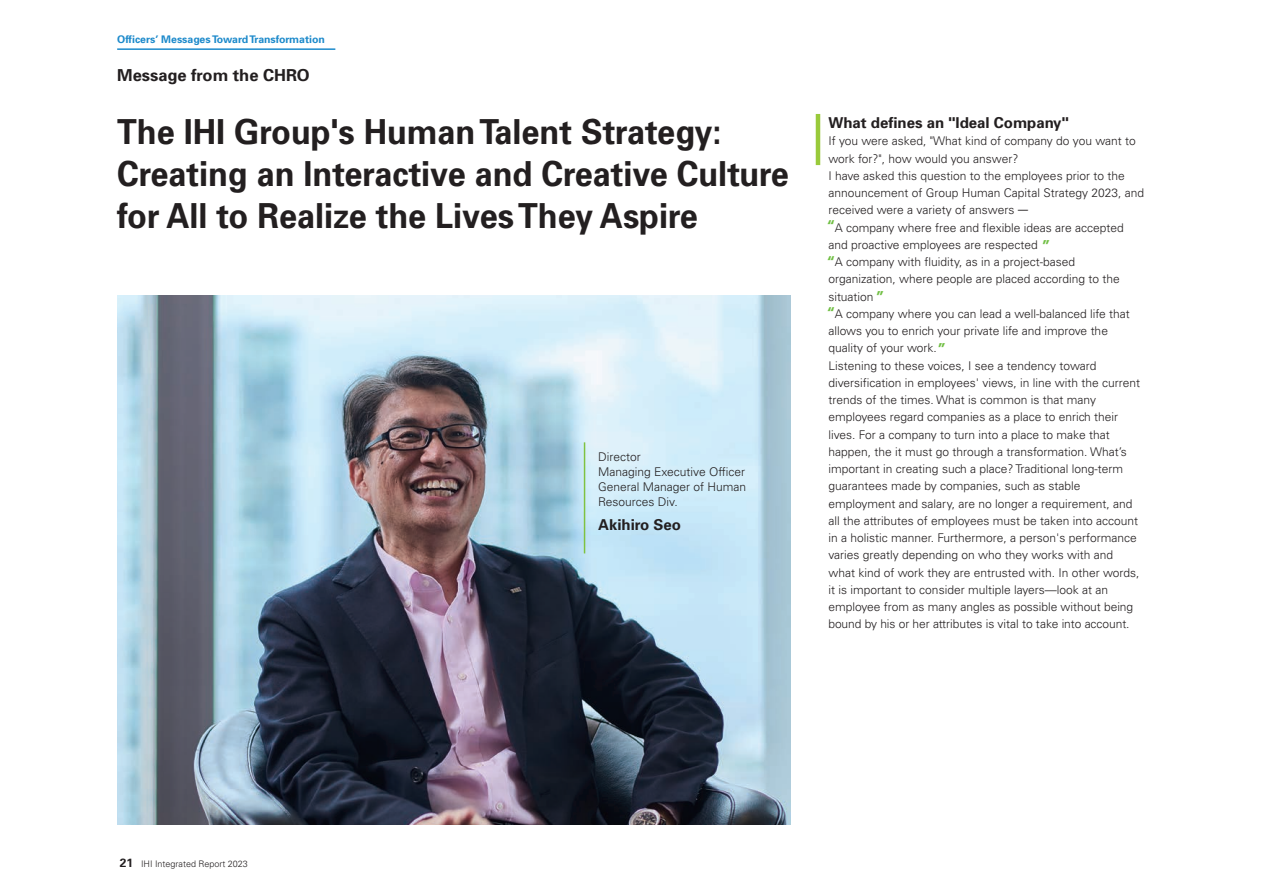
<style>
.page{position:relative;width:1263px;height:893px;background:#fff}
.page>*{position:absolute;margin:0;border:0;box-sizing:border-box;transform-origin:0 0}
.t1{font:700 34.5px/42px "Univers";color:#231f20;scale:.94 1}
.t2{font:700 16.5px "Univers";color:#231f20}
.t3{font:700 16.5px "Univers";color:#71bf44;scale:.93 1}
.t4{font:700 15px "Univers";color:#231f20}
.t5{font:300 12px/15px "Univers";color:#231f20}
.t6{font:700 10.5px "Univers";color:#1d8acb}
.t7{font:300 9px "Univers";color:#231f20}
.s1{font-family:"Koz Go Pr 6 N";font-weight:400}
.s2{font-weight:700;font-size:12px}
</style>
<div class="page">
<img style="left:117px;top:296px;width:673px;height:529px">
<hr style="left:816px;top:114px;width:4px;height:51px;background:#99ca3b">
<hr style="left:584px;top:442px;width:1px;height:111px;background:#7fc241">
<hr style="left:117px;top:48px;width:218px;height:2px;background:#1d8acb">
<p class="t6" style="left:117px;top:33px;width:209px">Officers’ Messages Toward Transformation</p>
<h2 class="t2" style="left:117px;top:65px;width:194px">Message from the CHRO</h2>
<h1 class="t1" style="left:117px;top:109px;width:716px">The IHI Group's Human Talent Strategy:<br>Creating an Interactive and Creative Culture for All to Realize the Lives They Aspire</h1>
<p class="t4" style="left:828px;top:113px;width:242px">What defines an "Ideal Company"</p>
<p class="t5" style="left:828px;top:133px;width:309px">If you were asked, "What kind of company do you want to</p>
<p class="t5" style="left:828px;top:151px;width:191px">work for?", how would you answer?</p>
<p class="t5" style="left:828px;top:168px;width:298px">I have asked this question to the employees prior to the</p>
<p class="t5" style="left:828px;top:185px;width:317px">announcement of Group Human Capital Strategy 2023, and</p>
<p class="t5" style="left:828px;top:202px;width:202px">received were a variety of answers <span class="s1">ー</span></p>
<p class="t5" style="left:835px;top:220px;width:290px">A company where free and flexible ideas are accepted</p>
<p class="t5" style="left:828px;top:237px;width:211px">and proactive employees are respected</p>
<p class="t5" style="left:835px;top:254px;width:242px">A company with fluidity, as in a project-based</p>
<p class="t5" style="left:828px;top:271px;width:293px">organization, where people are placed according to the</p>
<p class="t5" style="left:828px;top:289px;width:47px">situation</p>
<p class="t5" style="left:835px;top:306px;width:296px">A company where you can lead a well-balanced life that</p>
<p class="t5" style="left:828px;top:323px;width:281px">allows you to enrich your private life and improve the</p>
<p class="t5" style="left:828px;top:340px;width:110px">quality of your work.</p>
<p class="t5" style="left:828px;top:358px;width:270px">Listening to these voices, I see a tendency toward</p>
<p class="t5" style="left:828px;top:375px;width:313px">diversification in employees' views, in line with the current</p>
<p class="t5" style="left:828px;top:392px;width:269px">trends of the times. What is common is that many</p>
<p class="t5" style="left:828px;top:409px;width:291px">employees regard companies as a place to enrich their</p>
<p class="t5" style="left:828px;top:427px;width:283px">lives. For a company to turn into a place to make that</p>
<p class="t5" style="left:828px;top:444px;width:300px">happen, the it must go through a transformation. What’s</p>
<p class="t5" style="left:828px;top:461px;width:296px">important in creating such a place? Traditional long-term</p>
<p class="t5" style="left:828px;top:478px;width:254px">guarantees made by companies, such as stable</p>
<p class="t5" style="left:828px;top:496px;width:306px">employment and salary, are no longer a requirement, and</p>
<p class="t5" style="left:828px;top:513px;width:311px">all the attributes of employees must be taken into account</p>
<p class="t5" style="left:828px;top:530px;width:310px">in a holistic manner. Furthermore, a person's performance</p>
<p class="t5" style="left:828px;top:547px;width:286px">varies greatly depending on who they works with and</p>
<p class="t5" style="left:828px;top:564px;width:313px">what kind of work they are entrusted with. In other words,</p>
<p class="t5" style="left:828px;top:582px;width:281px">it is important to consider multiple layers—look at an</p>
<p class="t5" style="left:828px;top:599px;width:306px">employee from as many angles as possible without being</p>
<p class="t5" style="left:828px;top:616px;width:303px">bound by his or her attributes is vital to take into account.</p>
<h2 class="t3" style="left:827px;top:216px;width:11px">“</h2>
<h2 class="t3" style="left:1042px;top:235px;width:11px">”</h2>
<h2 class="t3" style="left:827px;top:251px;width:11px">“</h2>
<h2 class="t3" style="left:876px;top:286px;width:11px">”</h2>
<h2 class="t3" style="left:827px;top:303px;width:11px">“</h2>
<h2 class="t3" style="left:937px;top:339px;width:11px">”</h2>
<p class="t5" style="left:598px;top:449px;width:150px">Director<br>Managing Executive Officer<br>General Manager of Human<br>Resources Div.</p>
<p class="t4" style="left:598px;top:515px;width:84px">Akihiro Seo</p>
<p class="t7" style="left:120px;top:859px;width:129px"><span class="s2">21</span> IHI Integrated Report 2023</p>
</div>
